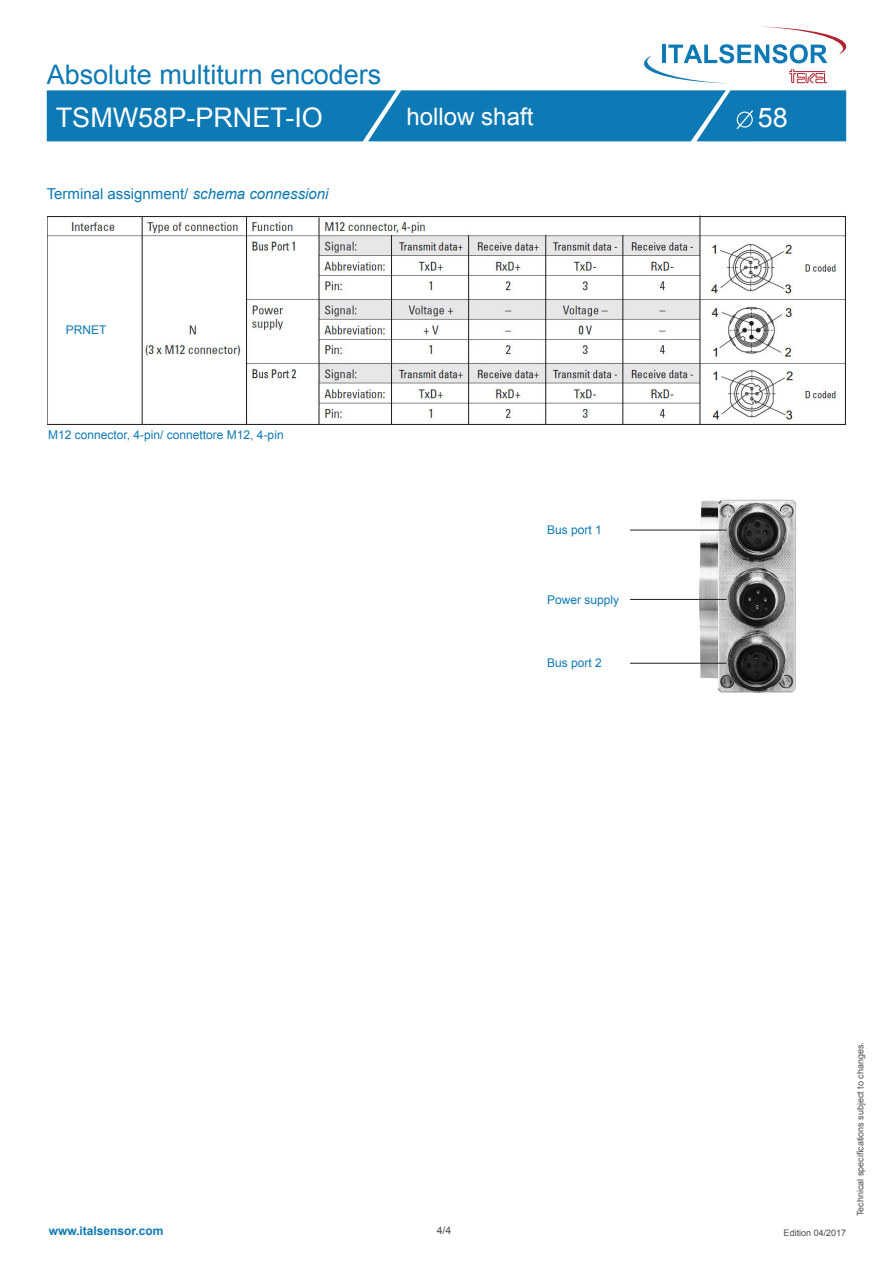
<style>
.page{position:relative;width:893px;height:1263px;background:#fff}
.page>*{position:absolute;margin:0;border:0;box-sizing:border-box;transform-origin:0 0}
.t1{font:27px "Arial";color:#0d7ab5}
.t2{font:27px "Arial";color:#fff}
.t3{font:24px "Arial";color:#fff}
.t4{font:15px "Arial";color:#0d7ab5}
.t5{font:12px "Arial";color:#0d7ab5}
.t6{font:700 12px "Arial";color:#0d7ab5}
.t7{font:10.5px "Arial";color:#4b4c4d}
.t8{font:9px "Arial";color:#4b4c4d}
.s1{font-style:italic}
</style>
<div class="page">
<svg style="left:644px;top:27px;width:202px;height:57px"></svg>
<div style="left:47px;top:90px;width:799px;height:51px;background:#0d7ab5"></div>
<img style="left:692px;top:499px;width:104px;height:194px">
<hr style="left:630px;top:599px;width:97px;height:1px;background:#231f20">
<hr style="left:630px;top:530px;width:97px;height:1px;background:#231f20">
<hr style="left:630px;top:663px;width:97px;height:1px;background:#231f20">
<img style="left:47px;top:215px;width:798px;height:210px">
<p class="t1" style="left:47px;top:55px;width:336px">Absolute multiturn encoders</p>
<p class="t2" style="left:56px;top:99px;width:269px">TSMW58P-PRNET-IO</p>
<p class="t3" style="left:407px;top:100px;width:128px">hollow shaft</p>
<p class="t2" style="left:758px;top:99px;width:32px">58</p>
<p class="t4" style="left:47px;top:184px;width:283px">Terminal assignment/ <span class="s1">schema connessioni</span></p>
<p class="t5" style="left:66px;top:321px;width:42px">PRNET</p>
<p class="t5" style="left:48px;top:426px;width:237px">M12 connector, 4-pin/ connettore M12, 4-pin</p>
<p class="t5" style="left:547px;top:521px;width:56px">Bus port 1</p>
<p class="t5" style="left:547px;top:591px;width:74px">Power supply</p>
<p class="t5" style="left:547px;top:654px;width:56px">Bus port 2</p>
<p class="t6" style="left:49px;top:1222px;width:116px">www.italsensor.com</p>
<p class="t7" style="left:437px;top:1222px;width:16px">4/4</p>
<p class="t8" style="left:784px;top:1227px;width:64px">Edition 04/2017</p>
<p class="t8" style="left:854px;top:1216px;width:176px;rotate:-90deg">Technical specifications subject to changes.</p>
</div>
